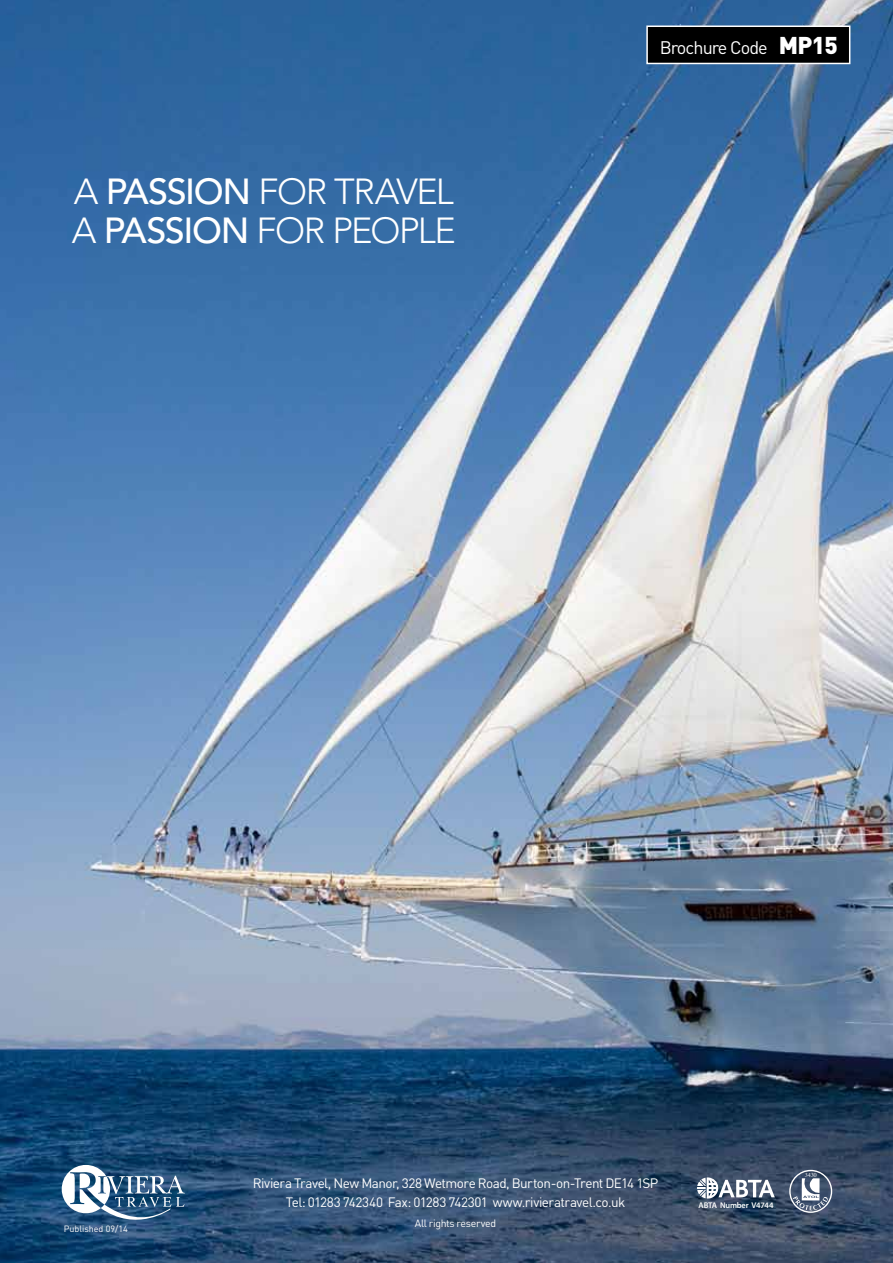
<style>
.page{position:relative;width:893px;height:1263px;background:#fff}
.page>*{position:absolute;margin:0;border:0;box-sizing:border-box;transform-origin:0 0}
.t1{font:300 36px/39px "Avenir";letter-spacing:-.04em;color:#fff}
.t2{font:18px "DIN";letter-spacing:-.05em;color:#fff}
.t3{font:13.5px/19.5px "DIN";letter-spacing:-.04em;color:#fff;text-align:center}
.t4{font:10.5px "DIN";letter-spacing:-.025em;color:#fff}
.t5{font:9px "DIN";color:#fff}
.t6{font:600 8.25px "Myriad Pro";letter-spacing:-.02em;color:#fff}
.t7{font:6px "Times";color:#fff}
.s1{font-weight:500}
.s2{font-weight:900;font-size:24px}
</style>
<div class="page">
<img style="left:0;top:0;width:893px;height:1263px">
<div style="left:647px;top:26px;width:203px;height:37px;background:#000"></div>
<div style="left:646px;top:26px;width:204px;height:38px;border:2px solid #fff"></div>
<svg style="left:789px;top:1170px;width:43px;height:43px"></svg>
<svg style="left:697px;top:1177px;width:78px;height:22px"></svg>
<svg style="left:62px;top:1165px;width:123px;height:68px"></svg>
<h1 class="t1" style="left:72px;top:172px;width:385px">A <span class="s1">PASSION</span> FOR TRAVEL<br>A <span class="s1">PASSION</span> FOR PEOPLE</h1>
<h2 class="t2" style="left:660px;top:36px;width:180px">Brochure Code <span class="s2">MP15</span></h2>
<p class="t5" style="left:64px;top:1223px;width:66px">Published 09/14</p>
<p class="t3" style="left:253px;top:1173px;width:407px">Riviera Travel, New Manor, 328 Wetmore Road, Burton-on-Trent DE14 1SP<br>Tel: 01283 742340 Fax: 01283 742301 www.rivieratravel.co.uk</p>
<p class="t4" style="left:415px;top:1216px;width:83px">All rights reserved</p>
<p class="t6" style="left:699px;top:1200px;width:76px">ABTA Number V4744</p>
<p class="t7" style="left:805px;top:1169px;width:14px">3430</p>
</div>
